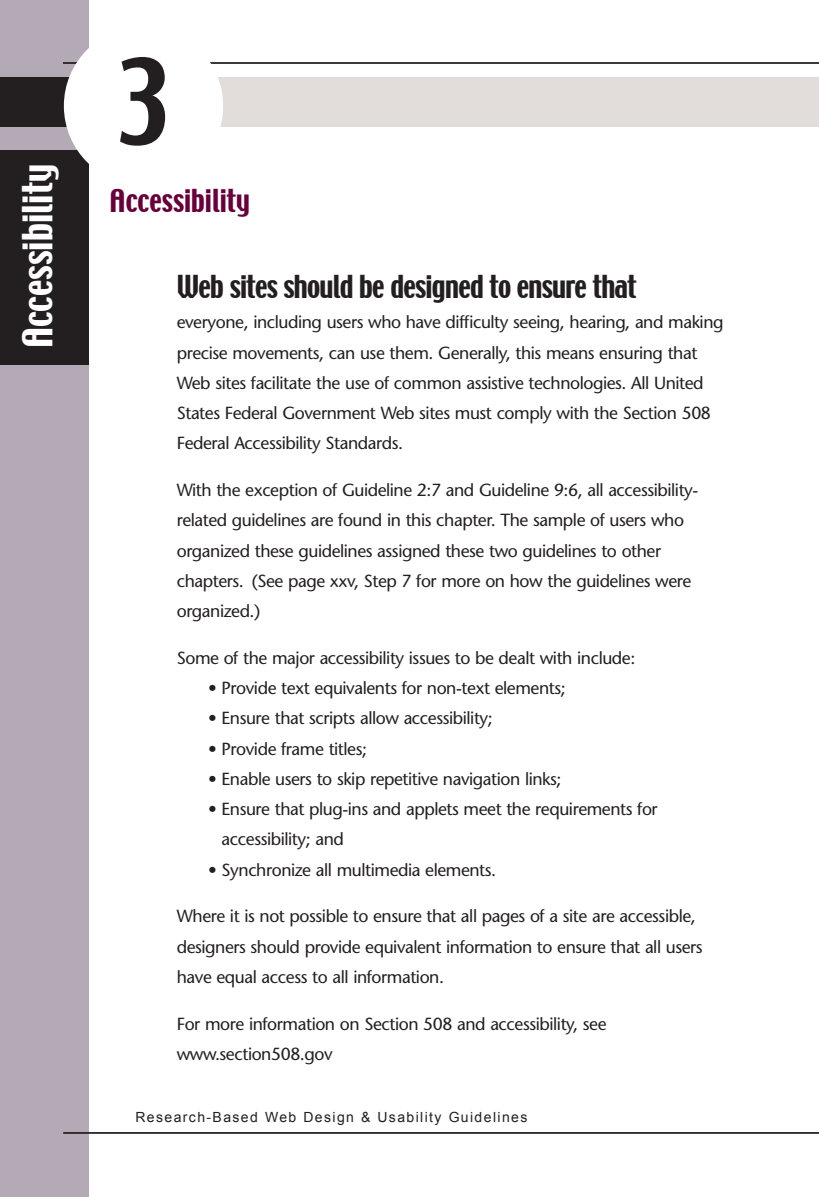
<style>
.page{position:relative;width:819px;height:1197px;background:#fff}
.page>*{position:absolute;margin:0;border:0;box-sizing:border-box;transform-origin:0 0}
.t1{font:105px "Techno";color:#231f20}
.t2{font:36.75px "Techno";color:#fff}
.t3{font:28px "Techno";letter-spacing:-.025em;color:#231f20}
.t4{font:28px "Techno";color:#66003a}
.t5{font:17.5px/30.3px "Stone Sans";letter-spacing:-.025em;color:#231f20}
.t6{font:14px "Arial";letter-spacing:.1em;color:#231f20}
</style>
<div class="page">
<div style="left:0;top:0;width:89px;height:1197px;background:#b3aab5"></div>
<div style="left:0;top:77px;width:89px;height:50px;background:#231f20"></div>
<div style="left:89px;top:77px;width:730px;height:50px;background:#e2ddda"></div>
<hr style="left:63px;top:62px;width:756px;height:2px;background:#231f20">
<hr style="left:63px;top:1132px;width:756px;height:2px;background:#231f20">
<div style="left:0;top:150px;width:89px;height:215px;background:#231f20"></div>
<div style="left:64px;top:26px;width:159px;height:160px;background:#fff;border-radius:50%"></div>
<p class="t2" style="left:13px;top:348px;width:186px;rotate:-90deg">Accessibility</p>
<p class="t1" style="left:117px;top:31px;width:54px">3</p>
<p class="t4" style="left:110px;top:181px;width:142px">Accessibility</p>
<p class="t3" style="left:177px;top:268px;width:461px">Web sites should be designed to ensure that</p>
<p class="t5" style="left:177px;top:307px;width:548px">everyone, including users who have difficulty seeing, hearing, and making precise movements, can use them. Generally, this means ensuring that Web sites facilitate the use of common assistive technologies. All United States Federal Government Web sites must comply with the Section 508<br>Federal Accessibility Standards.</p>
<p class="t5" style="left:177px;top:475px;width:523px">With the exception of Guideline 2:7 and Guideline 9:6, all accessibility&shy;related guidelines are found in this chapter. The sample of users who organized these guidelines assigned these two guidelines to other chapters. (See page xxv, Step 7 for more on how the guidelines were organized.)</p>
<p class="t5" style="left:177px;top:643px;width:460px">Some of the major accessibility issues to be dealt with include:</p>
<p class="t5" style="left:208px;top:673px;width:359px">• Provide text equivalents for non-text elements;</p>
<p class="t5" style="left:208px;top:703px;width:286px">• Ensure that scripts allow accessibility;</p>
<p class="t5" style="left:208px;top:733px;width:160px">• Provide frame titles;</p>
<p class="t5" style="left:208px;top:764px;width:355px">• Enable users to skip repetitive navigation links;</p>
<p class="t5" style="left:222px;top:794px;width:438px;text-indent:-13px">• Ensure that plug-ins and applets meet the requirements for accessibility; and</p>
<p class="t5" style="left:208px;top:855px;width:290px">• Synchronize all multimedia elements.</p>
<p class="t5" style="left:177px;top:901px;width:527px">Where it is not possible to ensure that all pages of a site are accessible, designers should provide equivalent information to ensure that all users have equal access to all information.</p>
<p class="t5" style="left:177px;top:1008px;width:431px">For more information on Section 508 and accessibility, see</p>
<p class="t5" style="left:177px;top:1039px;width:157px">www.section508.gov</p>
<p class="t6" style="left:135px;top:1110px;width:393px">Research-Based Web Design &amp; Usability Guidelines</p>
</div>
